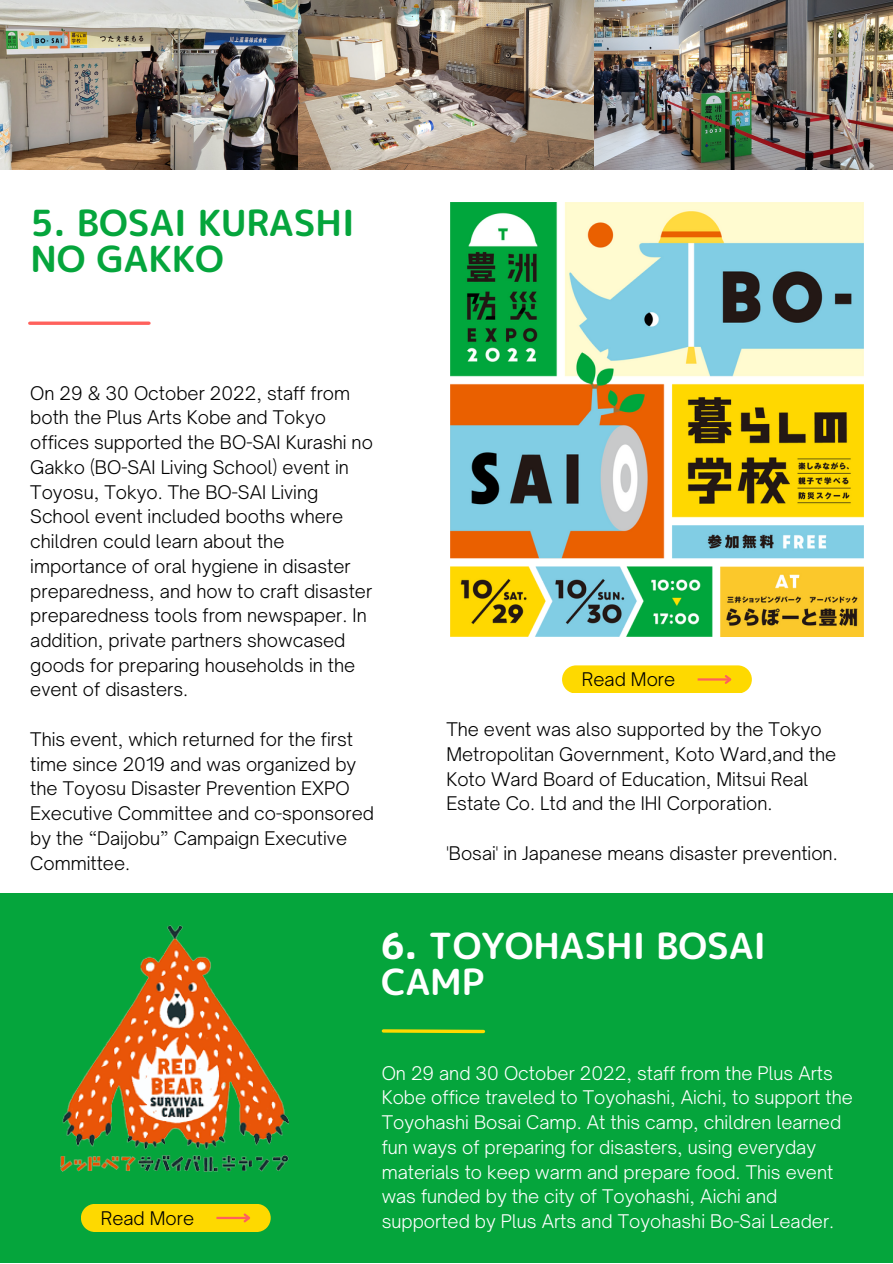
<style>
.page{position:relative;width:893px;height:1264px;background:#fff}
.page>*{position:absolute;margin:0;border:0;box-sizing:border-box;transform-origin:0 0}
.t1{font:36px/36px "rounded mplus 1 p bold";color:#05a53c}
.t2{font:36px/36px "rounded mplus 1 p bold";color:#fff}
.t3{font:300 18px/24.8px "Open Sauce One";color:#000}
.t4{font:300 18px/24.8px "Open Sauce One";color:#fff}
.s1{font-family:"rounded mplus 1 p heavy"}
</style>
<div class="page">
<img style="left:0;top:0;width:892px;height:170px">
<img style="left:450px;top:202px;width:413px;height:434px">
<svg style="left:562px;top:665px;width:189px;height:28px;background:#fed80c"></svg>
<svg style="left:30px;top:321px;width:119px;height:4px"></svg>
<div style="left:0;top:892px;width:892px;height:370px;background:#05a53c"></div>
<div style="left:81px;top:1204px;width:189px;height:27px;background:#fed900"></div>
<img style="left:60px;top:925px;width:229px;height:246px">
<svg style="left:381px;top:1029px;width:105px;height:5px"></svg>
<h1 class="t1" style="left:31px;top:205px;width:325px">5. BOSAI KURASHI<br>NO GAKKO</h1>
<p class="t3" style="left:30px;top:380px;width:344px">On 29 &amp; 30 October 2022, staff from both the Plus Arts Kobe and Tokyo offices supported the BO-SAI Kurashi no Gakko (BO-SAI Living School) event in Toyosu, Tokyo. The BO-SAI Living School event included booths where children could learn about the importance of oral hygiene in disaster preparedness, and how to craft disaster preparedness tools from newspaper. In addition, private partners showcased goods for preparing households in the event of disasters.</p>
<p class="t3" style="left:30px;top:726px;width:345px">This event, which returned for the first time since 2019 and was organized by the Toyosu Disaster Prevention EXPO Executive Committee and co-sponsored by the “Daijobu” Campaign Executive Committee.</p>
<p class="t3" style="left:582px;top:667px;width:95px">Read More</p>
<p class="t3" style="left:446px;top:717px;width:391px">The event was also supported by the Tokyo Metropolitan Government, Koto Ward,and the Koto Ward Board of Education, Mitsui Real Estate Co. Ltd and the IHI Corporation.</p>
<p class="t3" style="left:446px;top:840px;width:393px">'Bosai' in Japanese means disaster prevention.</p>
<h1 class="t2" style="left:381px;top:927px;width:387px"><span class="s1">6.</span> TOYOHASHI BOSAI<br>CAMP</h1>
<p class="t3" style="left:101px;top:1205px;width:95px">Read More</p>
<p class="t4" style="left:381px;top:1060px;width:473px">On 29 and 30 October 2022, staff from the Plus Arts Kobe office traveled to Toyohashi, Aichi, to support the Toyohashi Bosai Camp. At this camp, children learned fun ways of preparing for disasters, using everyday materials to keep warm and prepare food. This event was funded by the city of Toyohashi, Aichi and supported by Plus Arts and Toyohashi Bo-Sai Leader.</p>
</div>
